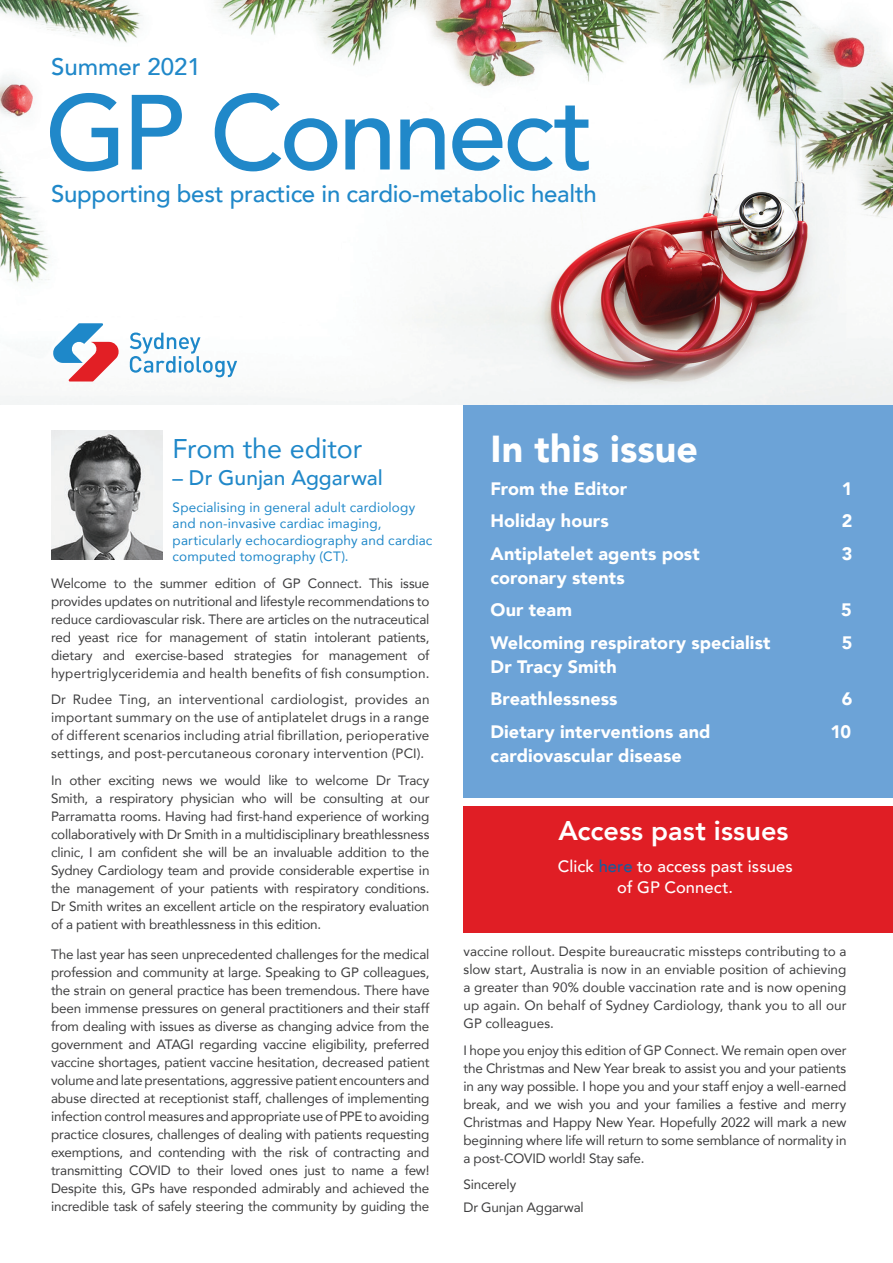
<style>
.page{position:relative;width:893px;height:1263px;background:#fff}
.page>*{position:absolute;margin:0;border:0;box-sizing:border-box;transform-origin:0 0}
.t1{font:500 105.45px "Avenir";letter-spacing:-.035em;color:#2088c9}
.t2{font:900 37.5px "Avenir";letter-spacing:.005em;color:#fff}
.t3{font:800 27px "Avenir";letter-spacing:.005em;color:#fff}
.t4{font:27px "Avenir";letter-spacing:-.005em;color:#2088c9}
.t5{font:500 24px "Avenir";letter-spacing:-.01em;color:#2088c9}
.t6{font:500 21px "Avenir";color:#2088c9}
.t7{font:900 18px/32.5px "Avenir";letter-spacing:.005em;color:#fff}
.t8{font:500 16.5px/21px "Avenir";letter-spacing:.005em;color:#fff;text-align:center}
.t9{font:13.5px/18px "Avenir";letter-spacing:-.005em;color:#3e3e3f;text-align:justify}
.t10{font:13.5px/16.5px "Avenir";letter-spacing:.01em;color:#2088c9}
.s1{color:#175d9e}
</style>
<div class="page">
<div style="left:463px;top:383px;width:430px;height:414px;background:#6ca3d7"></div>
<img style="left:51px;top:430px;width:111px;height:130px">
<img style="left:0;top:0;width:893px;height:404px">
<svg style="left:53px;top:323px;width:66px;height:58px"></svg>
<svg style="left:130px;top:332px;width:107px;height:45px"></svg>
<div style="left:464px;top:806px;width:429px;height:126px;background:#e01e25"></div>
<h3 class="t5" style="left:51px;top:46px;width:151px">Summer 2021</h3>
<h1 class="t1" style="left:45px;top:42px;width:550px">GP Connect</h1>
<h3 class="t5" style="left:51px;top:173px;width:547px">Supporting best practice in cardio-metabolic health</h3>
<h3 class="t4" style="left:173px;top:426px;width:191px">From the editor</h3>
<h3 class="t6" style="left:173px;top:459px;width:212px">– Dr Gunjan Aggarwal</h3>
<p class="t10" style="left:173px;top:498px;width:261px">Specialising in general adult cardiology and non-invasive cardiac imaging, particularly echocardiography and cardiac computed tomography (CT).</p>
<p class="t9" style="left:51px;top:574px;width:380px">Welcome to the summer edition of GP Connect. This issue provides updates on nutritional and lifestyle recommendations to reduce cardiovascular risk. There are articles on the nutraceutical red yeast rice for management of statin intolerant patients, dietary and exercise-based strategies for management of hypertriglyceridemia and health benefits of fish consumption.</p>
<p class="t9" style="left:51px;top:690px;width:380px">Dr Rudee Ting, an interventional cardiologist, provides an important summary on the use of antiplatelet drugs in a range of different scenarios including atrial fibrillation, perioperative settings, and post-percutaneous coronary intervention (PCI).</p>
<p class="t9" style="left:51px;top:771px;width:380px">In other exciting news we would like to welcome Dr Tracy Smith, a respiratory physician who will be consulting at our Parramatta rooms. Having had first-hand experience of working collaboratively with Dr Smith in a multidisciplinary breathlessness clinic, I am confident she will be an invaluable addition to the Sydney Cardiology team and provide considerable expertise in the management of your patients with respiratory conditions.<br>Dr Smith writes an excellent article on the respiratory evaluation of a patient with breathlessness in this edition.</p>
<p class="t9" style="left:51px;top:945px;width:380px">The last year has seen unprecedented challenges for the medical profession and community at large. Speaking to GP colleagues, the strain on general practice has been tremendous. There have been immense pressures on general practitioners and their staff from dealing with issues as diverse as changing advice from the government and ATAGI regarding vaccine eligibility, preferred vaccine shortages, patient vaccine hesitation, decreased patient volume and late presentations, aggressive patient encounters and abuse directed at receptionist staff, challenges of implementing infection control measures and appropriate use of PPE to avoiding practice closures, challenges of dealing with patients requesting exemptions, and contending with the risk of contracting and transmitting COVID to their loved ones just to name a few!<br>Despite this, GPs have responded admirably and achieved the incredible task of safely steering the community by guiding the</p>
<h2 class="t2" style="left:490px;top:417px;width:209px">In this issue</h2>
<h3 class="t7" style="left:490px;top:471px;width:138px">From the Editor</h3>
<h3 class="t7" style="left:842px;top:471px;width:12px">1</h3>
<h3 class="t7" style="left:490px;top:504px;width:120px">Holiday hours</h3>
<h3 class="t7" style="left:842px;top:504px;width:12px">2</h3>
<h3 class="t7" style="left:490px;top:537px;width:211px">Antiplatelet agents post</h3>
<h3 class="t7" style="left:842px;top:537px;width:12px">3</h3>
<h3 class="t7" style="left:490px;top:561px;width:136px">coronary stents<br>Our team</h3>
<h3 class="t7" style="left:841px;top:593px;width:12px">5</h3>
<h3 class="t7" style="left:490px;top:626px;width:282px">Welcoming respiratory specialist</h3>
<h3 class="t7" style="left:842px;top:626px;width:12px">5</h3>
<h3 class="t7" style="left:490px;top:650px;width:128px">Dr Tracy Smith<br>Breathlessness</h3>
<h3 class="t7" style="left:842px;top:682px;width:12px">6</h3>
<h3 class="t7" style="left:490px;top:715px;width:222px">Dietary interventions and</h3>
<h3 class="t7" style="left:830px;top:715px;width:22px">10</h3>
<h3 class="t7" style="left:490px;top:739px;width:193px">cardiovascular disease</h3>
<h3 class="t3" style="left:558px;top:809px;width:232px">Access past issues</h3>
<p class="t8" style="left:558px;top:855px;width:236px">Click <span class="s1">here</span> to access past issues of GP Connect.</p>
<p class="t9" style="left:464px;top:942px;width:384px">vaccine rollout. Despite bureaucratic missteps contributing to a slow start, Australia is now in an enviable position of achieving a greater than 90% double vaccination rate and is now opening up again. On behalf of Sydney Cardiology, thank you to all our GP colleagues.</p>
<p class="t9" style="left:464px;top:1041px;width:384px">I hope you enjoy this edition of GP Connect. We remain open over the Christmas and New Year break to assist you and your patients in any way possible. I hope you and your staff enjoy a well-earned break, and we wish you and your families a festive and merry Christmas and Happy New Year. Hopefully 2022 will mark a new beginning where life will return to some semblance of normality in a post-COVID world! Stay safe.</p>
<p class="t9" style="left:464px;top:1173px;width:122px;line-height:22.2px">Sincerely<br>Dr Gunjan Aggarwal</p>
</div>
